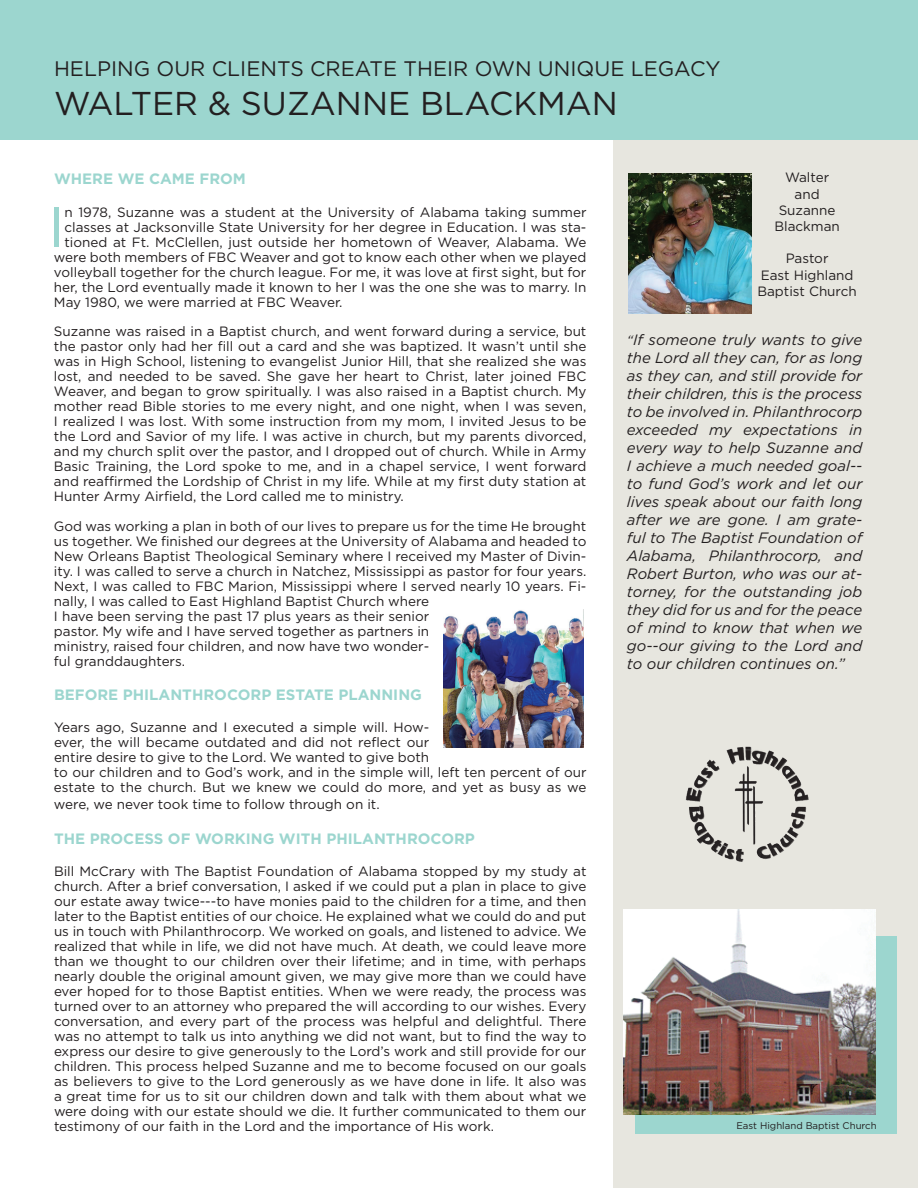
<style>
.page{position:relative;width:918px;height:1188px;background:#fff}
.page>*{position:absolute;margin:0;border:0;box-sizing:border-box;transform-origin:0 0}
.t1{font:56.4px "Gotham";color:#9cd6cf}
.t2{font:33px "Gotham";color:#231f20}
.t3{font:21px "Gotham";color:#231f20}
.t4{font:italic 18px "Gotham";color:#231f20}
.t5{font:italic 15px/18px "Gotham";color:#231f20;text-align:justify}
.t6{font:700 15px "Gotham";color:#9cd6cf}
.t7{font:15px "Gotham";color:#231f20}
.t8{font:13.5px/15px "Gotham";color:#231f20;text-align:center}
.t9{font:9.6px "Gotham";color:#231f20}
.s1{font-size:13.5px}
</style>
<div class="page">
<div style="left:613px;top:0;width:305px;height:1188px;background:#e7e6df"></div>
<div style="left:0;top:0;width:918px;height:139px;background:#9cd6cf"></div>
<div style="left:635px;top:936px;width:261px;height:197px;background:#9cd6cf"></div>
<img style="left:623px;top:910px;width:253px;height:205px">
<img style="left:685px;top:746px;width:124px;height:116px">
<img style="left:628px;top:174px;width:124px;height:139px">
<img style="left:444px;top:610px;width:139px;height:137px">
<p class="t7" style="left:54px;top:51px;width:13px">C</p>
<h3 class="t4" style="left:640px;top:49px;width:15px">D</h3>
<h3 class="t3" style="left:54px;top:55px;width:668px">Helping our clients create th eir own unique legacy</h3>
<h2 class="t2" style="left:54px;top:82px;width:565px">Walter &amp; Suzanne BlackmAn</h2>
<p class="t6" style="left:54px;top:169px;width:194px">WHERE WE CAME FROM</p>
<h1 class="t1" style="left:48px;top:190px;width:6px">I</h1>
<p class="t8" style="left:64px;top:204px;width:524px">n 1978, Suzanne was a student at the U niversity of Alabama taking summer</p>
<p class="t8" style="left:64px;top:219px;width:524px">classes at Jacksonville State U niversity for her degree in Education. I was sta-</p>
<p class="t8" style="left:64px;top:234px;width:524px">tioned at Ft. McClellen, just outside her hometown of Weaver, Alabama. We</p>
<p class="t8" style="left:54px;top:249px;width:534px">were both members of FBC Weaver and got to know each other when we played</p>
<p class="t8" style="left:54px;top:264px;width:534px">volleyball together for the church league. For me, it was love at first sight, but for</p>
<p class="t8" style="left:54px;top:279px;width:534px">her, the Lord eventually made it known to her I was the one she was to marry. I n</p>
<p class="t8" style="left:54px;top:294px;width:290px">M ay 1980, we were married at FBC Weaver.</p>
<p class="t8" style="left:54px;top:324px;width:534px;text-align:justify">Suzanne was raised in a Baptist church, and went forward during a service, but the pastor only had her fill out a card and she was baptized. It wasn’t until she was in High School, listening to evangelist Junior Hill, that she realized she was lost, and needed to be saved. She gave her heart to Christ, later joined FBC Weaver, and began to grow spiritually. I was also raised in a Baptist church. My mother read Bible stories to me every night, and one night, when I was seven, I realized I was lost. With some instruction from my mom, I invited Jesus to be the Lord and Savior of my life. I was active in church, but my parents divorced, and my church split over the pastor, and I dropped out of church. While in Army Basic Training, the Lord spoke to me, and in a chapel service, I went forward and reaffirmed the Lordship of Christ in my life. While at my first duty station at Hunter Army Airfield, the Lord called me to ministry.</p>
<p class="t8" style="left:54px;top:519px;width:534px;text-align:left">God was working a plan in both of our lives to prepare us for the time He brought us together. We finished our degrees at the U niversity of Alabama and headed to New Orleans Baptist Theological Seminary where I received my Master of Divin&shy;ity. I was called to serve a church in Natchez, M ississippi as pastor for four years.<br>Next, I was called to FBC Marion, M ississippi where I served nearly 10 years. Fi&shy;nally, I was called to East Highland Baptist Church where<br>I have been serving the past 17 plus years as their senior<br>pastor. My wife and I have served together as partners in<br>ministry, raised four children, and now have two wonder-<br>ful granddaughters.</p>
<p class="t6" style="left:54px;top:684px;width:369px">BEFORE PHILANTHROCORP ESTATE PLANNING</p>
<p class="t8" style="left:54px;top:719px;width:534px;text-align:left">Years ago, Suzanne and I executed a simple will. How-<br>ever, the will became outdated and did not reflect our<br>entire desire to give to the Lord. We wanted to give both<br>to our children and to God’s work, and in the simple will, left ten percent of our estate to the church. But we knew we could do more, and yet as busy as we</p>
<p class="t8" style="left:54px;top:796px;width:327px">were, we never took time to follow through on it.</p>
<p class="t6" style="left:54px;top:829px;width:423px">THE PROCESS OF WORKING WITH PHILANTHROCORP</p>
<p class="t8" style="left:54px;top:863px;width:534px;text-align:justify">Bill McCrary with The Baptist Foundation of Alabama stopped by my study at church. After a brief conversation, I asked if we could put a plan in place to give our estate away twice---to have monies paid to the children for a time, and then later to the Baptist entities of our choice. He explained what we could do and put us in touch with Philanthrocorp. We worked on goals, and listened to advice. We realized that while in life, we did not have much. At death, we could leave more than we thought to our children over their lifetime; and in time, with perhaps nearly double the original amount given, we may give more than we could have ever hoped for to those Baptist entities. When we were ready, the process was turned over to an attorney who prepared the will according to our wishes. Every conversation, and every part of the process was helpful and delightful. There was no attempt to talk us into anything we did not want, but to find the way to express our desire to give generously to the Lord’s work and still provide for our children. This process helped Suzanne and me to become focused on our goals as believers to give to the Lord generously as we have done in life. It also was a great time for us to sit our children down and talk with them about what we were doing with our estate should we die. It further communicated to them our testimony of our faith in the Lord and the importance of His work.</p>
<p class="t8" style="left:774px;top:169px;width:67px;line-height:16.2px">Walter and<br>Suzanne<br>Blackman</p>
<p class="t8" style="left:757px;top:250px;width:101px;line-height:16.2px">Pastor<br>East Highland<br>Baptist Church</p>
<p class="t5" style="left:627px;top:330px;width:237px"><span class="s1">“</span>If someone truly wants to give the Lord all they can, for as long as they can, and still provide for their children, this is the process to be involved in. Philanthrocorp exceeded my expectations in every way to help Suzanne and I achieve a much needed goal-- to fund God’s work and let our lives speak about our faith long after we are gone. I am grate&shy;ful to The Baptist Foundation of Alabama, Philanthrocorp, and Robert Burton, who was our at&shy;torney, for the outstanding job they did for us and for the peace of mind to know that when we go--our giving to the Lord and to our children continues on.”</p>
<p class="t9" style="left:737px;top:1119px;width:142px">East Highland Baptist Church</p>
</div>
